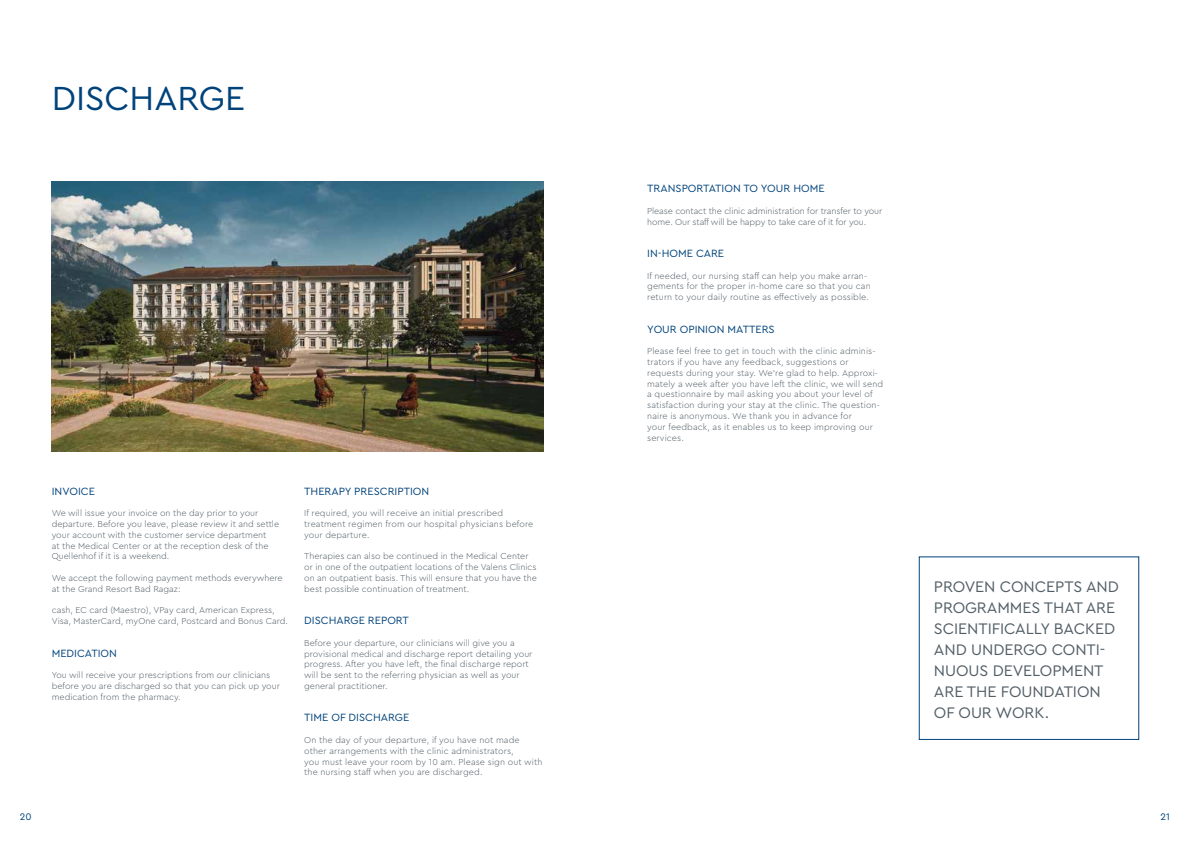
<style>
.page{position:relative;width:1191px;height:842px;background:#fff}
.page>*{position:absolute;margin:0;border:0;box-sizing:border-box;transform-origin:0 0}
.t1{font:35px "Cera Pro";color:#00437b}
.t2{font:16px/21px "Cera Pro";letter-spacing:-.005em;color:#525e66}
.t3{font:11px "Cera Pro";color:#00437b}
.t4{font:10px "Cera Pro";color:#00437b}
.t5{font:300 9px/10.8px "Cera Pro";color:#525e66}
</style>
<div class="page">
<img style="left:52px;top:181px;width:492px;height:270px">
<div style="left:918px;top:556px;width:221px;height:184px;border:1px solid #00437b"></div>
<h1 class="t1" style="left:52px;top:74px;width:195px">DISCHARGE</h1>
<p class="t3" style="left:52px;top:484px;width:45px">INVOICE</p>
<p class="t5" style="left:52px;top:507px;width:229px">We will issue your invoice on the day prior to your departure. Before you leave, please review it and settle your account with the customer service department<br>at the Medical Center or at the reception desk of the Quellenhof if it is a weekend.</p>
<p class="t5" style="left:52px;top:572px;width:232px">We accept the following payment methods everywhere at the Grand Resort Bad Ragaz:</p>
<p class="t5" style="left:52px;top:605px;width:238px">cash, EC card (Maestro), VPay card, American Express,<br>Visa, MasterCard, myOne card, Postcard and Bonus Card.</p>
<p class="t3" style="left:52px;top:646px;width:67px">MEDICATION</p>
<p class="t5" style="left:52px;top:669px;width:230px">You will receive your prescriptions from our clinicians before you are discharged so that you can pick up your medication from the pharmacy.</p>
<p class="t3" style="left:304px;top:484px;width:127px">THERAPY PRESCRIPTION</p>
<p class="t5" style="left:304px;top:507px;width:231px">If required, you will receive an initial prescribed treatment regimen from our hospital physicians before your departure.</p>
<p class="t5" style="left:304px;top:551px;width:234px">Therapies can also be continued in the Medical Center or in one of the outpatient locations of the Valens Clinics on an outpatient basis. This will ensure that you have the best possible continuation of treatment.</p>
<p class="t3" style="left:304px;top:613px;width:106px">DISCHARGE REPORT</p>
<p class="t5" style="left:304px;top:637px;width:230px">Before your departure, our clinicians will give you a provisional medical and discharge report detailing your progress. After you have left, the final discharge report will be sent to the referring physician as well as your general practitioner.</p>
<p class="t3" style="left:304px;top:710px;width:107px">TIME OF DISCHARGE</p>
<p class="t5" style="left:304px;top:734px;width:240px">On the day of your departure, if you have not made other arrangements with the clinic administrators,<br>you must leave your room by 10 am. Please sign out with the nursing staff when you are discharged.</p>
<p class="t3" style="left:647px;top:181px;width:179px">TRANSPORTATION TO YOUR HOME</p>
<p class="t5" style="left:647px;top:205px;width:236px">Please contact the clinic administration for transfer to your home. Our staff will be happy to take care of it for you.</p>
<p class="t3" style="left:647px;top:246px;width:78px">IN-HOME CARE</p>
<p class="t5" style="left:647px;top:270px;width:225px">If needed, our nursing staff can help you make arran&shy;gements for the proper in-home care so that you can return to your daily routine as effectively as possible.</p>
<p class="t3" style="left:647px;top:322px;width:129px">YOUR OPINION MATTERS</p>
<p class="t5" style="left:647px;top:345px;width:237px">Please feel free to get in touch with the clinic adminis&shy;trators if you have any feedback, suggestions or requests during your stay. We’re glad to help. Approxi&shy;mately a week after you have left the clinic, we will send a questionnaire by mail asking you about your level of satisfaction during your stay at the clinic. The question&shy;naire is anonymous. We thank you in advance for<br>your feedback, as it enables us to keep improving our services.</p>
<h2 class="t2" style="left:934px;top:575px;width:186px">PROVEN CONCEPTS AND<br>PROGRAMMES THAT ARE<br>SCIENTIFICALLY BACKED<br>AND UNDERGO CONTI-<br>NUOUS DEVELOPMENT<br>ARE THE FOUNDATION<br>OF OUR WORK.</h2>
<p class="t4" style="left:20px;top:810px;width:13px">20</p>
<p class="t4" style="left:1160px;top:810px;width:11px">21</p>
</div>
